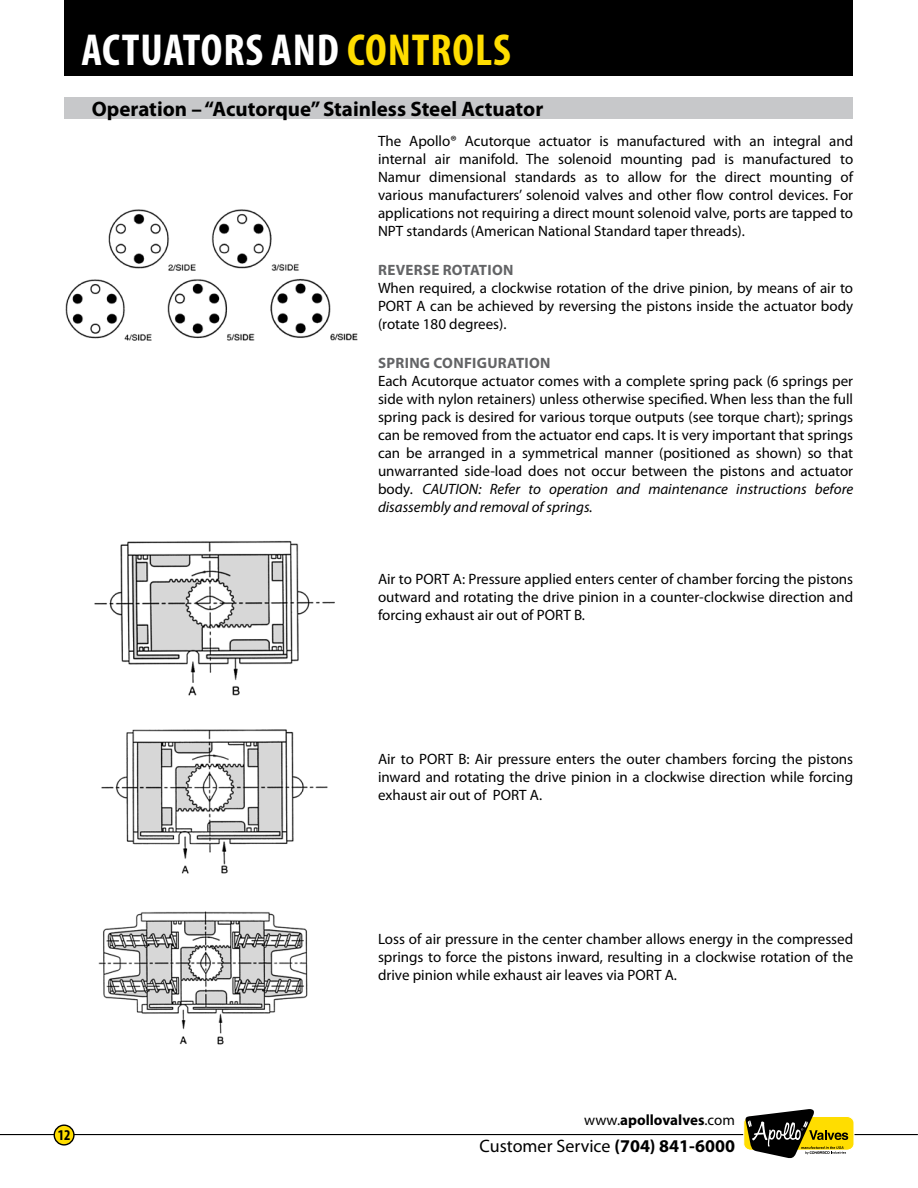
<style>
.page{position:relative;width:918px;height:1188px;background:#fff}
.page>*{position:absolute;margin:0;border:0;box-sizing:border-box;transform-origin:0 0}
.t1{font:700 condensed 45px "Myriad Pro";letter-spacing:.02em;color:#fff}
.t2{font:700 21px "Myriad Pro";color:#000}
.t3{font:18px "Myriad Pro";color:#000}
.t4{font:15px/18px "Myriad Pro";color:#000;text-align:justify}
.t5{font:700 15px "Myriad Pro";letter-spacing:.02em;color:#636466}
.t6{font:700 15px "Myriad Pro";color:#000}
.t7{font:700 condensed 15px "Myriad Pro";color:#000}
.s1{color:#fd0}
.s2{font-style:italic}
.s3{font-weight:400}
.s4{font-weight:700}
</style>
<div class="page">
<hr style="left:853px;top:1134px;width:65px;height:1px;background:#000">
<div style="left:65px;top:0;width:788px;height:76px;background:#000"></div>
<hr style="left:0;top:1134px;width:746px;height:1px;background:#000">
<svg style="left:54px;top:1125px;width:20px;height:20px"></svg>
<div style="left:54px;top:1124px;width:21px;height:22px;border:1px solid #000;border-radius:50%"></div>
<svg style="left:743px;top:1109px;width:111px;height:50px"></svg>
<div style="left:65px;top:97px;width:788px;height:22px;background:#c7c8ca"></div>
<img style="left:65px;top:209px;width:293px;height:132px">
<img style="left:94px;top:540px;width:241px;height:156px">
<img style="left:101px;top:729px;width:227px;height:145px">
<img style="left:98px;top:911px;width:210px;height:134px">
<h1 class="t1" style="left:81px;top:21px;width:431px">ACTUATORS AND <span class="s1">CONTROLS</span></h1>
<h2 class="t2" style="left:92px;top:95px;width:453px">Operation – “Acutorque” Stainless Steel Actuator</h2>
<p class="t4" style="left:378px;top:132px;width:477px">The Apollo® Acutorque actuator is manufactured with an integral and internal air manifold. The solenoid mounting pad is manufactured to Namur dimensional standards as to allow for the direct mounting of various manufacturers’ solenoid valves and other flow control devices. For applications not requiring a direct mount solenoid valve, ports are tapped to NPT standards (American National Standard taper threads).</p>
<p class="t5" style="left:378px;top:260px;width:137px">Reverse Rotation</p>
<p class="t4" style="left:378px;top:279px;width:477px">When required, a clockwise rotation of the drive pinion, by means of air to PORT A can be achieved by reversing the pistons inside the actuator body (rotate 180 degrees).</p>
<p class="t5" style="left:378px;top:353px;width:9px">Spri</p>
<p class="t5" style="left:409px;top:353px;width:143px">ng Configuration</p>
<p class="t4" style="left:378px;top:372px;width:477px">Each Acutorque actuator comes with a complete spring pack (6 springs per side with nylon retainers) unless otherwise specified. When less than the full spring pack is desired for various torque outputs (see torque chart); springs can be removed from the actuator end caps. It is very important that springs can be arranged in a symmetrical manner (positioned as shown) so that unwarranted side-load does not occur between the pistons and actuator body. <span class="s2">CAUTION: Refer to operation and maintenance instructions before disassembly and removal of springs.</span></p>
<p class="t4" style="left:378px;top:570px;width:477px">Air to PORT A: Pressure applied enters center of chamber forcing the pistons outward and rotating the drive pinion in a counter-clockwise direction and forcing exhaust air out of PORT B.</p>
<p class="t4" style="left:378px;top:750px;width:477px">Air to PORT B: Air pressure enters the outer chambers forcing the pistons inward and rotating the drive pinion in a clockwise direction while forcing exhaust air out of PORT A.</p>
<p class="t7" style="left:58px;top:1125px;width:14px">12</p>
<p class="t4" style="left:378px;top:930px;width:477px">Loss of air pressure in the center chamber allows energy in the compressed springs to force the pistons inward, resulting in a clockwise rotation of the drive pinion while exhaust air leaves via PORT A.</p>
<p class="t6" style="left:584px;top:1110px;width:152px"><span class="s3">www.</span>apollovalves<span class="s3">.com</span></p>
<p class="t3" style="left:480px;top:1135px;width:257px">Customer Service <span class="s4">(704) 841-6000</span></p>
</div>
